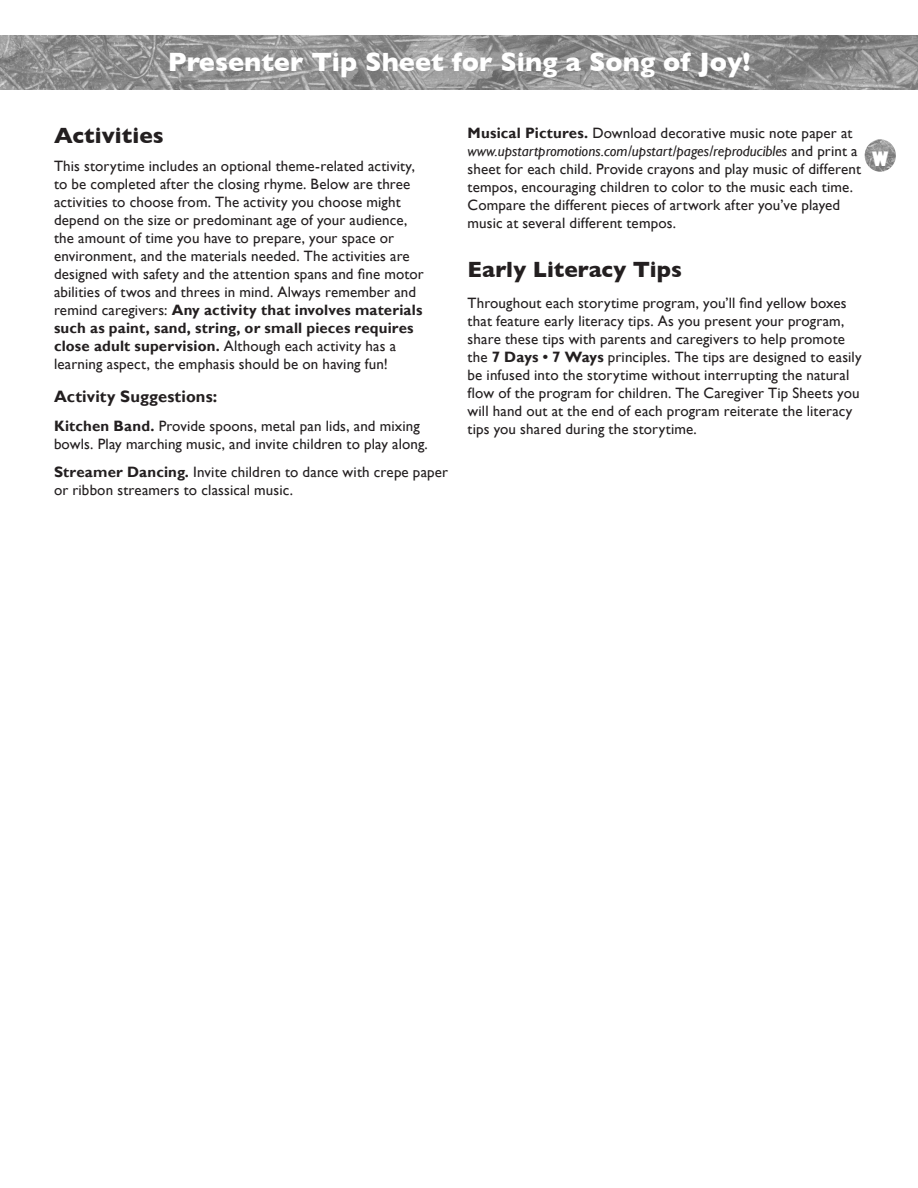
<style>
.page{position:relative;width:918px;height:1188px;background:#fff}
.page>*{position:absolute;margin:0;border:0;box-sizing:border-box;transform-origin:0 0}
.t1{font:700 27px "Gill Sans";color:#fff}
.Large_Header{font:700 22.5px "Gill Sans";color:#231f20}
.Indent_list{font:700 22.5px "Gill Sans";color:#231f20}
.t2{font:800 condensed 19.5px "Gill Sans Std";color:#fff}
.Song_Title{font:700 16.5px "Gill Sans";letter-spacing:.01em;color:#231f20}
.Song_Body{font:15px/18px "Gill Sans";letter-spacing:.01em;color:#231f20}
.s1{font-weight:700}
.s2{font-style:italic}
</style>
<div class="page">
<img style="left:0;top:36px;width:918px;height:54px">
<img style="left:865px;top:139px;width:31px;height:33px">
<p class="t1" style="left:168px;top:46px;width:584px">Presenter Tip Sheet for Sing a Song of Joy!</p>
<p class="Indent_list" style="left:54px;top:122px;width:111px">Activities</p>
<p class="Song_Body" style="left:54px;top:158px;width:371px">This storytime includes an optional theme-related activity, to be completed after the closing rhyme. Below are three activities to choose from. The activity you choose might depend on the size or predominant age of your audience, the amount of time you have to prepare, your space or environment, and the materials needed. The activities are designed with safety and the attention spans and fine motor abilities of twos and threes in mind. Always remember and remind caregivers: <span class="s1">Any activity that involves materials such as paint, sand, string, or small pieces requires close adult supervision.</span> Although each activity has a learning aspect, the emphasis should be on having fun!</p>
<p class="Song_Title" style="left:54px;top:387px;width:165px">Activity Suggestions:</p>
<p class="Song_Body" style="left:54px;top:417px;width:375px"><span class="s1">Kitchen Band.</span> Provide spoons, metal pan lids, and mixing bowls. Play marching music, and invite children to play along.</p>
<p class="Song_Body" style="left:54px;top:464px;width:396px"><span class="s1">Streamer Dancing.</span> Invite children to dance with crepe paper or ribbon streamers to classical music.</p>
<p class="Song_Body" style="left:468px;top:124px;width:395px"><span class="s1">Musical Pictures.</span> Download decorative music note paper at <span class="s2">www.upstartpromotions.com/upstart/pages/reproducibles</span> and print a sheet for each child. Provide crayons and play music of different tempos, encouraging children to color to the music each time.<br>Compare the different pieces of artwork after you’ve played music at several different tempos.</p>
<p class="Large_Header" style="left:468px;top:256px;width:216px">Early Literacy Tips</p>
<p class="Song_Body" style="left:468px;top:294px;width:396px">Throughout each storytime program, you’ll find yellow boxes that feature early literacy tips. As you present your program, share these tips with parents and caregivers to help promote the <span class="s1">7 Days • 7 Ways</span> principles. The tips are designed to easily be infused into the storytime without interrupting the natural flow of the program for children. The Caregiver Tip Sheets you will hand out at the end of each program reiterate the literacy tips you shared during the storytime.</p>
<p class="t2" style="left:872px;top:147px;width:18px">W</p>
</div>
